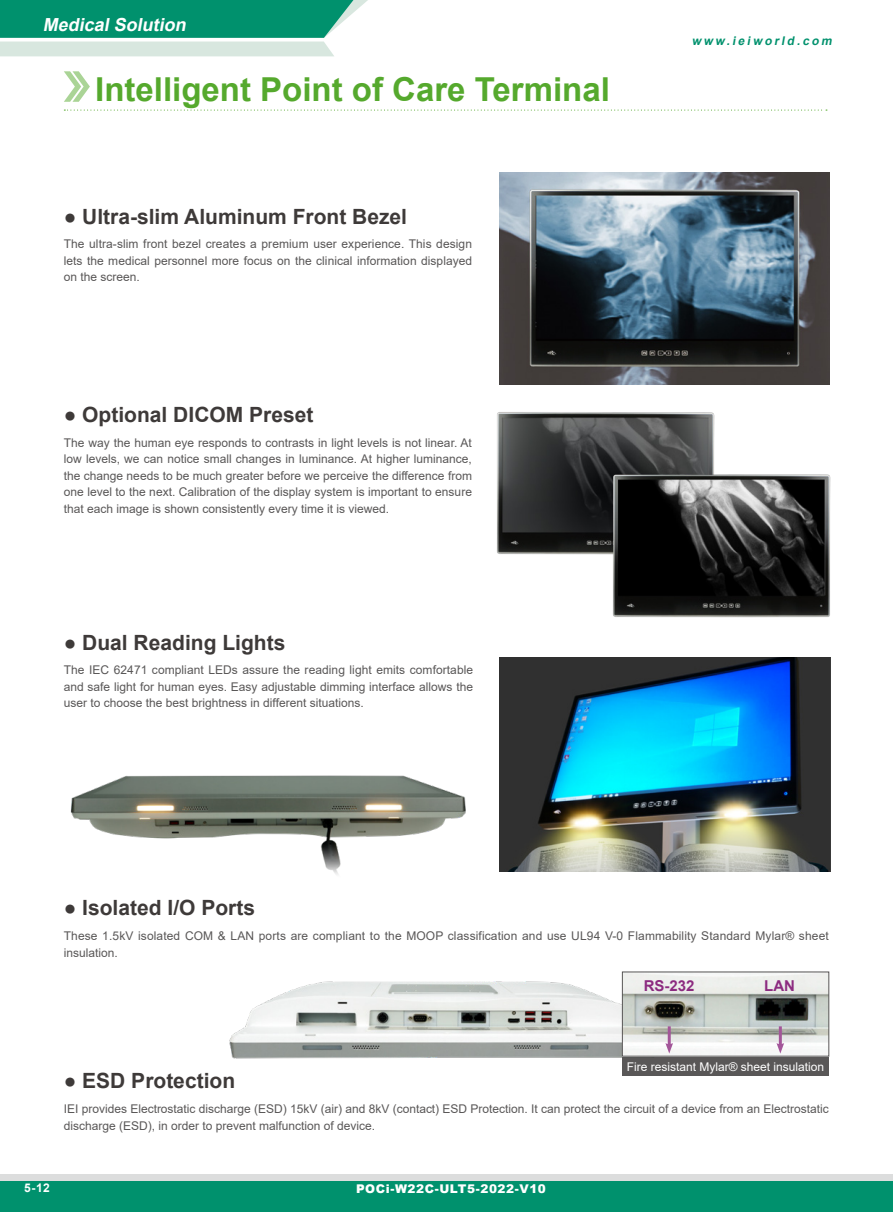
<style>
.page{position:relative;width:893px;height:1212px;background:#fff}
.page>*{position:absolute;margin:0;border:0;box-sizing:border-box;transform-origin:0 0}
.t1{font:700 33px "Arial";color:#55a92d}
.t2{font:700 21px "Arial";color:#3e3a39}
.t3{font:italic 700 18px "Arial";color:#fff}
.t4{font:700 15px "Arial";color:#8c2b80}
.t5{font:12px/16.5px "Arial";color:#595757;text-align:justify}
.t6{font:12px "Arial";color:#fff}
.t7{font:900 12px "Arial";letter-spacing:.05em;color:#fff}
.t8{font:italic 700 12px "Arial";color:#00916d}
.t9{font:700 12px "Arial";color:#fff}
</style>
<div class="page">
<div style="left:0;top:1174px;width:893px;height:38px;background:#dcdddd"></div>
<div style="left:0;top:1181px;width:893px;height:31px;background:#00916d"></div>
<svg style="left:0;top:0;width:368px;height:56px;background:#56b49c"></svg>
<svg style="left:64px;top:110px;width:763px;height:1px"></svg>
<svg style="left:64px;top:71px;width:26px;height:31px"></svg>
<img style="left:497px;top:412px;width:218px;height:143px">
<img style="left:606px;top:466px;width:225px;height:152px">
<img style="left:500px;top:657px;width:330px;height:215px">
<img style="left:70px;top:775px;width:396px;height:100px">
<div style="left:622px;top:1058px;width:207px;height:18px;background:#595757"></div>
<img style="left:229px;top:972px;width:443px;height:87px">
<img style="left:624px;top:973px;width:203px;height:81px">
<hr style="left:668px;top:1026px;width:3px;height:19px;background:#a35699">
<svg style="left:665px;top:1043px;width:8px;height:10px"></svg>
<hr style="left:779px;top:1026px;width:3px;height:19px;background:#a35699">
<svg style="left:776px;top:1043px;width:8px;height:10px"></svg>
<img style="left:500px;top:172px;width:329px;height:213px">
<h3 class="t3" style="left:43px;top:12px;width:149px">MedicalSolution</h3>
<h1 class="t1" style="left:95px;top:66px;width:516px">Intelligent Point of Care Terminal</h1>
<h2 class="t2" style="left:64px;top:201px;width:345px">● Ultra-slim Aluminum Front Bezel</h2>
<p class="t5" style="left:64px;top:236px;width:410px">The ultra-slim front bezel creates a premium user experience. This design lets the medical personnel more focus on the clinical information displayed on the screen.</p>
<h2 class="t2" style="left:64px;top:400px;width:251px">● Optional DICOM Preset</h2>
<p class="t5" style="left:64px;top:434px;width:410px">The way the human eye responds to contrasts in light levels is not linear. At low levels, we can notice small changes in luminance. At higher luminance, the change needs to be much greater before we perceive the difference from one level to the next. Calibration of the display system is important to ensure that each image is shown consistently every time it is viewed.</p>
<h2 class="t2" style="left:64px;top:627px;width:223px">● Dual Reading Lights</h2>
<p class="t5" style="left:64px;top:662px;width:411px">The IEC 62471 compliant LEDs assure the reading light emits comfortable and safe light for human eyes. Easy adjustable dimming interface allows the user to choose the best brightness in different situations.</p>
<p class="t8" style="left:692px;top:33px;width:145px">www.ieiworld.com</p>
<h2 class="t2" style="left:64px;top:893px;width:193px">● Isolated I/O Ports</h2>
<p class="t5" style="left:64px;top:927px;width:766px">These 1.5kV isolated COM &amp; LAN ports are compliant to the MOOP classification and use UL94 V-0 Flammability Standard Mylar® sheet insulation.</p>
<p class="t4" style="left:644px;top:975px;width:52px">RS-232</p>
<p class="t4" style="left:764px;top:975px;width:32px">LAN</p>
<p class="t6" style="left:627px;top:1059px;width:199px">Fire resistant Mylar® sheet insulation</p>
<h2 class="t2" style="left:64px;top:1066px;width:173px">● ESD Protection</h2>
<p class="t5" style="left:64px;top:1100px;width:766px">IEI provides Electrostatic discharge (ESD) 15kV (air) and 8kV (contact) ESD Protection. It can protect the circuit of a device from an Electrostatic discharge (ESD), in order to prevent malfunction of device.</p>
<p class="t9" style="left:24px;top:1180px;width:27px">5-12</p>
<p class="t7" style="left:356px;top:1180px;width:191px">POCi-W22C-ULT5-2022-V10</p>
</div>
